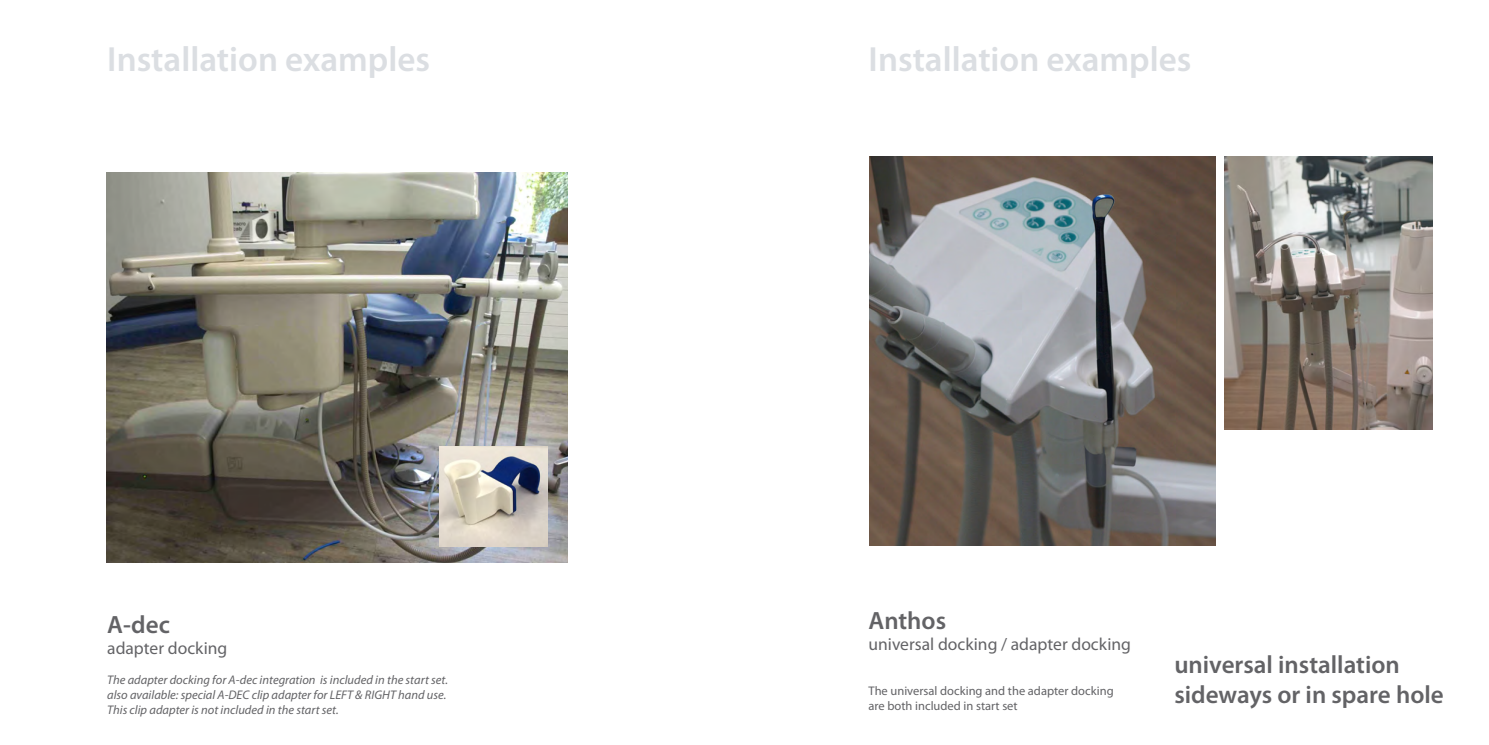
<style>
.page{position:relative;width:1489px;height:745px;background:#fff}
.page>*{position:absolute;margin:0;border:0;box-sizing:border-box;transform-origin:0 0}
.t1{font:600 35px "Myriad Pro";color:#dbdee2}
.t2{font:600 25px "Myriad Pro";color:#636366}
.t3{font:17.5px "Myriad Pro";color:#636366}
.t4{font:italic 12.5px "Myriad Pro";color:#636366}
.t5{font:12.5px "Myriad Pro";color:#636366}
</style>
<div class="page">
<img style="left:106px;top:172px;width:461px;height:390px">
<img style="left:439px;top:446px;width:108px;height:100px">
<img style="left:869px;top:156px;width:345px;height:389px">
<img style="left:1224px;top:156px;width:208px;height:273px">
<p class="t1" style="left:107px;top:37px;width:324px">Installation examples</p>
<p class="t2" style="left:107px;top:608px;width:64px">A-dec</p>
<p class="t3" style="left:107px;top:636px;width:121px">adapter docking</p>
<p class="t4" style="left:107px;top:671px;width:342px">The adapter docking for A-dec integration is included in the start set.</p>
<p class="t4" style="left:107px;top:686px;width:340px">also available: special A-DEC clip adapter for LEFT &amp; RIGHT hand use.</p>
<p class="t4" style="left:107px;top:701px;width:233px">This clip adapter is not included in the start set.</p>
<p class="t1" style="left:868px;top:37px;width:324px">Installation examples</p>
<p class="t2" style="left:868px;top:604px;width:79px">Anthos</p>
<p class="t3" style="left:868px;top:633px;width:264px">universal docking / adapter docking</p>
<p class="t5" style="left:868px;top:682px;width:246px">The universal docking and the adapter docking</p>
<p class="t5" style="left:868px;top:697px;width:151px">are both included in start set</p>
<p class="t2" style="left:1174px;top:648px;width:227px">universal installation</p>
<p class="t2" style="left:1174px;top:678px;width:271px">sideways or in spare hole</p>
</div>
